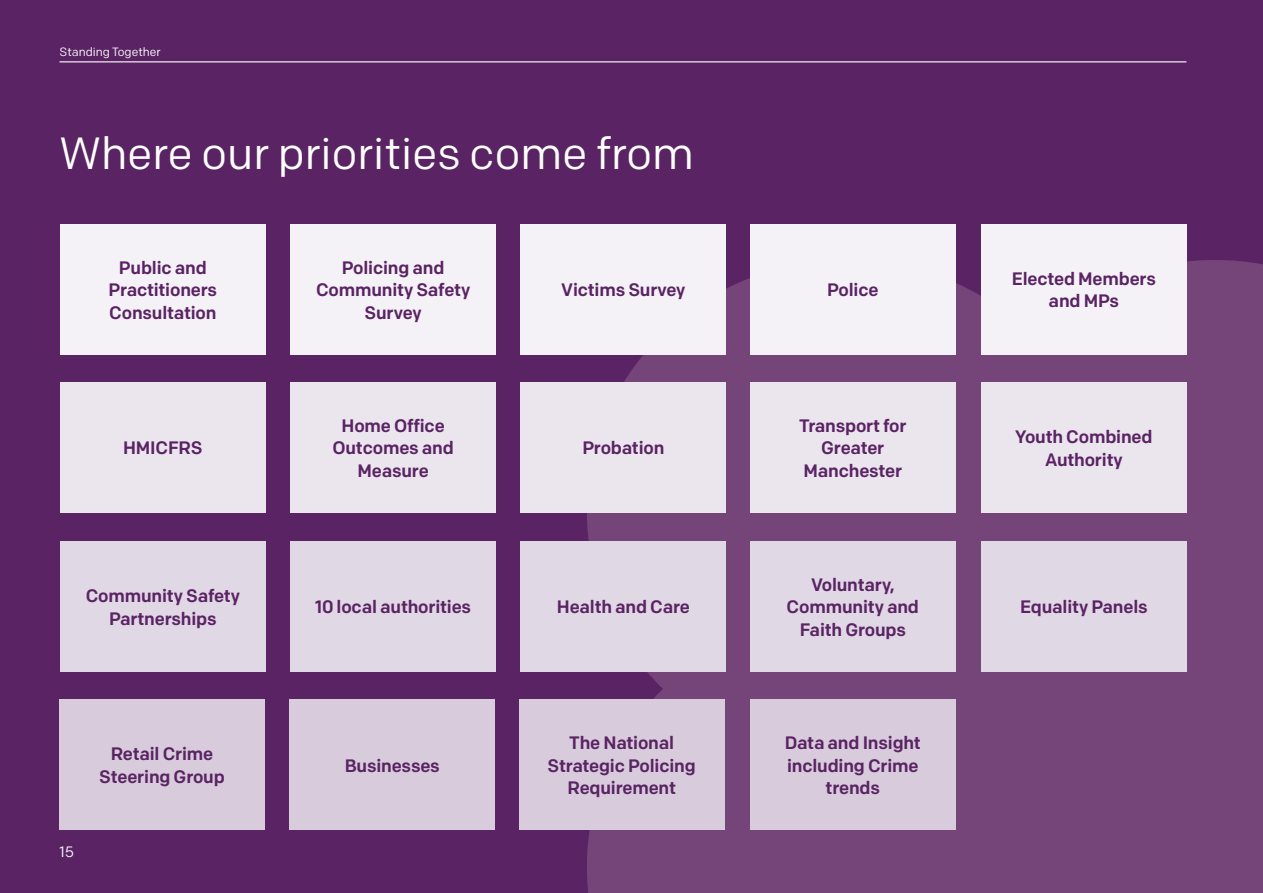
<style>
.page{position:relative;width:1263px;height:893px;background:#5a2363}
.page>*{position:absolute;margin:0;border:0;box-sizing:border-box;transform-origin:0 0}
.H1_GMCA{font:45px "Colfax";color:#fff}
.P_GMCA{font:500 18px/22.5px "Colfax";letter-spacing:-.01em;color:#5a2363;text-align:center}
.t1{font:15px "Colfax";color:#fff}
.t2{font:12px "Colfax";color:#fff}
</style>
<div class="page">
<div style="left:587px;top:235px;width:676px;height:658px;background:#754479"></div>
<div style="left:60px;top:224px;width:205px;height:131px;background:#f5f2f7"></div>
<div style="left:291px;top:224px;width:205px;height:131px;background:#f5f2f7"></div>
<div style="left:521px;top:224px;width:205px;height:131px;background:#f5f2f7"></div>
<div style="left:750px;top:224px;width:205px;height:131px;background:#f5f2f7"></div>
<div style="left:981px;top:224px;width:205px;height:131px;background:#f5f2f7"></div>
<div style="left:60px;top:382px;width:205px;height:131px;background:#ebe5ee"></div>
<div style="left:291px;top:382px;width:205px;height:131px;background:#ebe5ee"></div>
<div style="left:521px;top:382px;width:205px;height:131px;background:#ebe5ee"></div>
<div style="left:750px;top:382px;width:205px;height:131px;background:#ebe5ee"></div>
<div style="left:981px;top:382px;width:205px;height:131px;background:#ebe5ee"></div>
<div style="left:60px;top:541px;width:205px;height:131px;background:#e1d8e5"></div>
<div style="left:291px;top:541px;width:205px;height:131px;background:#e1d8e5"></div>
<div style="left:521px;top:541px;width:205px;height:131px;background:#e1d8e5"></div>
<div style="left:750px;top:541px;width:205px;height:131px;background:#e1d8e5"></div>
<div style="left:981px;top:541px;width:205px;height:131px;background:#e1d8e5"></div>
<div style="left:60px;top:699px;width:205px;height:131px;background:#d8ccdc"></div>
<div style="left:290px;top:699px;width:205px;height:131px;background:#d8ccdc"></div>
<div style="left:519px;top:699px;width:205px;height:131px;background:#d8ccdc"></div>
<div style="left:750px;top:699px;width:205px;height:131px;background:#d8ccdc"></div>
<hr style="left:60px;top:61px;width:1126px;height:1px;background:#fff">
<p class="t2" style="left:60px;top:44px;width:103px">Standing Together</p>
<h1 class="H1_GMCA" style="left:60px;top:126px;width:636px">Where our priorities come from</h1>
<p class="P_GMCA" style="left:109px;top:256px;width:110px">Public and<br>Practitioners<br>Consultation</p>
<p class="P_GMCA" style="left:316px;top:256px;width:156px">Policing and<br>Community Safety<br>Survey</p>
<p class="P_GMCA" style="left:123px;top:437px;width:81px">HMICFRS</p>
<p class="P_GMCA" style="left:332px;top:414px;width:123px">Home Office<br>Outcomes and<br>Measure</p>
<p class="P_GMCA" style="left:561px;top:278px;width:126px">Victims Survey</p>
<p class="P_GMCA" style="left:827px;top:278px;width:53px">Police</p>
<p class="P_GMCA" style="left:1012px;top:267px;width:146px">Elected Members and MPs</p>
<p class="P_GMCA" style="left:582px;top:437px;width:83px">Probation</p>
<p class="P_GMCA" style="left:799px;top:414px;width:109px">Transport for<br>Greater<br>Manchester</p>
<p class="P_GMCA" style="left:1015px;top:425px;width:139px">Youth Combined<br>Authority</p>
<p class="P_GMCA" style="left:86px;top:584px;width:156px">Community Safety<br>Partnerships</p>
<p class="P_GMCA" style="left:315px;top:596px;width:158px">10 local authorities</p>
<p class="P_GMCA" style="left:557px;top:596px;width:135px">Health and Care</p>
<p class="P_GMCA" style="left:787px;top:573px;width:134px">Voluntary,<br>Community and<br>Faith Groups</p>
<p class="t1" style="left:60px;top:843px;width:16px">15</p>
<p class="P_GMCA" style="left:99px;top:743px;width:127px">Retail Crime<br>Steering Group</p>
<p class="P_GMCA" style="left:345px;top:754px;width:97px">Businesses</p>
<p class="P_GMCA" style="left:548px;top:731px;width:150px">The National<br>Strategic Policing<br>Requirement</p>
<p class="P_GMCA" style="left:785px;top:731px;width:138px">Data and Insight including Crime trends</p>
<p class="P_GMCA" style="left:1020px;top:596px;width:129px">Equality Panels</p>
</div>
